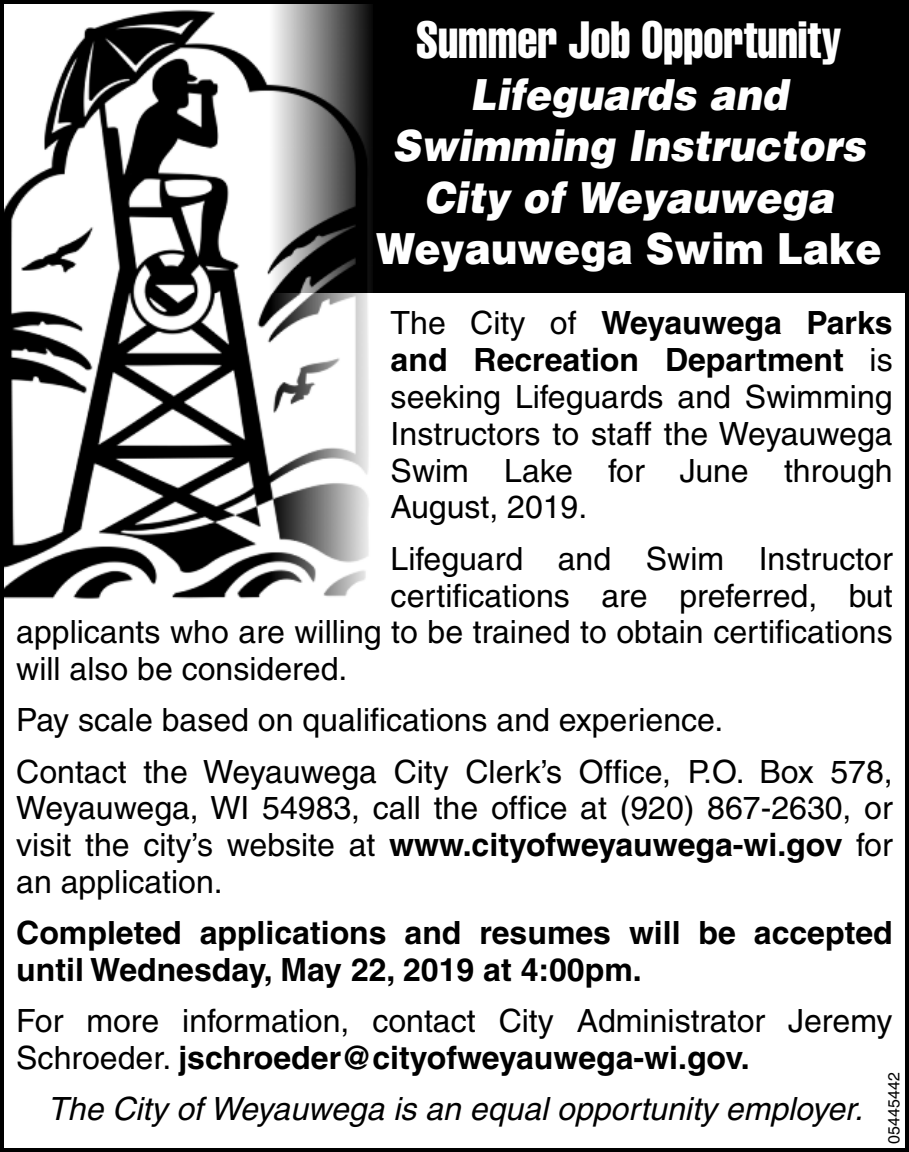
<style>
.page{position:relative;width:909px;height:1152px;background:#fff}
.page>*{position:absolute;margin:0;border:0;box-sizing:border-box;transform-origin:0 0}
.t1{font:extra-condensed 51.6px "Helvetica";color:#fff;scale:.91 1}
.t2{font:italic 900 42.8px/51.6px "Helvetica";color:#fff;text-align:center;scale:.91 1}
.t3{font:900 42.8px "Helvetica";color:#fff;scale:.91 1}
.t4{font:32px/36.8px "Helvetica";color:#000;text-align:justify}
.t5{font:700 32px/36.8px "Helvetica";color:#000}
.t6{font:italic 32px "Helvetica";color:#000}
.t7{font:16px "Helvetica";color:#000}
.s1{font-weight:700}
</style>
<div class="page">
<div style="left:0;top:0;width:908px;height:292px;background:#000"></div>
<img style="left:5px;top:5px;width:367px;height:594px">
<h1 class="t1" style="left:416px;top:7px;width:468px">Summer Job Opportunity</h1>
<h2 class="t2" style="left:392px;top:66px;width:521px">Lifeguards and<br>Swimming Instructors<br>City of Weyauwega</h2>
<h2 class="t3" style="left:376px;top:221px;width:556px">Weyauwega Swim Lake</h2>
<p class="t4" style="left:390px;top:308px;width:503px">The City of <span class="s1">Weyauwega Parks and Recreation Department</span> is seeking Lifeguards and Swimming Instructors to staff the Weyauwega Swim Lake for June through August, 2019.</p>
<p class="t4" style="left:390px;top:544px;width:503px">Lifeguard and Swim Instructor</p>
<p class="t4" style="left:390px;top:580px;width:503px">certifications are preferred, but</p>
<p class="t4" style="left:16px;top:617px;width:877px">applicants who are willing to be trained to obtain certifications</p>
<p class="t4" style="left:16px;top:654px;width:332px">will also be considered.</p>
<p class="t4" style="left:16px;top:698px;width:877px;line-height:51.2px">Pay scale based on qualifications and experience.<br>Contact the Weyauwega City Clerk’s Office, P.O. Box 578,</p>
<p class="t4" style="left:16px;top:793px;width:877px">Weyauwega, WI 54983, call the office at (920) 867-2630, or visit the city’s website at <span class="s1">www.cityofweyauwega-wi.gov</span> for an application.</p>
<p class="t5" style="left:16px;top:915px;width:877px">Completed applications and resumes will be accepted until Wednesday, May 22, 2019 at 4:00pm.</p>
<p class="t4" style="left:16px;top:1006px;width:877px">For more information, contact City Administrator Jeremy<br>Schroeder. <span class="s1">jschroeder@cityofweyauwega-wi.gov.</span></p>
<p class="t6" style="left:48px;top:1091px;width:816px">The City of Weyauwega is an equal opportunity employer.</p>
<p class="t7" style="left:887px;top:1144px;width:73px;rotate:-90deg">05445442</p>
</div>
